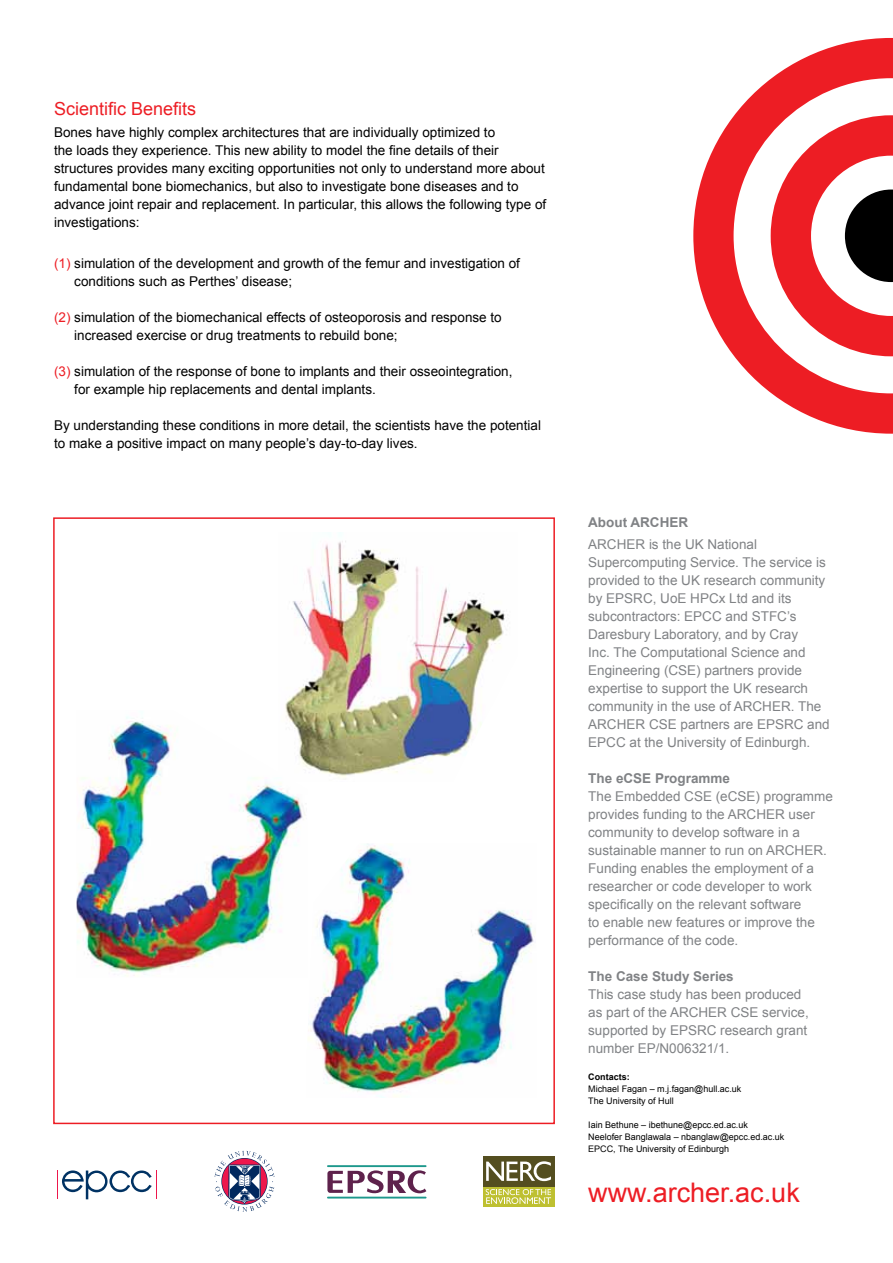
<style>
.page{position:relative;width:893px;height:1263px;background:#fff}
.page>*{position:absolute;margin:0;border:0;box-sizing:border-box;transform-origin:0 0}
.t1{font:27px "Arial";color:#ed1d24}
.t2{font:18px "Arial";color:#ed1d24}
.t3{font:13.5px/18px "Arial";color:#000}
.t4{font:13.5px/18px "Arial";color:#808285}
.t5{font:700 13.5px "Arial";color:#808285}
.t6{font:9px/12px "Arial";color:#000}
.t7{font:700 9px "Arial";color:#000}
.s1{color:#ed1d24}
</style>
<div class="page">
<svg style="left:693px;top:38px;width:200px;height:396px"></svg>
<svg style="left:734px;top:78px;width:159px;height:315px"></svg>
<svg style="left:771px;top:115px;width:122px;height:241px"></svg>
<hr style="left:327px;top:1196px;width:99px;height:2px;background:#1d988c">
<hr style="left:327px;top:1165px;width:99px;height:2px;background:#1d988c">
<svg style="left:327px;top:1170px;width:99px;height:24px"></svg>
<svg style="left:214px;top:1151px;width:60px;height:61px"></svg>
<svg style="left:57px;top:1170px;width:100px;height:29px"></svg>
<div style="left:483px;top:1157px;width:71px;height:30px;background:#544e20"></div>
<div style="left:483px;top:1187px;width:71px;height:20px;background:#bec031"></div>
<svg style="left:486px;top:1189px;width:65px;height:15px"></svg>
<svg style="left:486px;top:1161px;width:65px;height:20px"></svg>
<div style="left:53px;top:517px;width:502px;height:607px;border:2px solid #ed1d24"></div>
<img style="left:285px;top:532px;width:220px;height:247px">
<img style="left:77px;top:710px;width:230px;height:267px">
<img style="left:308px;top:844px;width:228px;height:254px">
<h2 class="t2" style="left:54px;top:99px;width:144px">Scientific Benefits</h2>
<p class="t3" style="left:54px;top:124px;width:494px">Bones have highly complex architectures that are individually optimized to<br>the loads they experience. This new ability to model the fine details of their structures provides many exciting opportunities not only to understand more about fundamental bone biomechanics, but also to investigate bone diseases and to advance joint repair and replacement. In particular, this allows the following type of investigations:</p>
<p class="t3" style="left:74px;top:254px;width:447px;text-indent:-20px"><span class="s1">(1)</span> simulation of the development and growth of the femur and investigation of conditions such as Perthes’ disease;</p>
<p class="t3" style="left:74px;top:308px;width:429px;text-indent:-20px"><span class="s1">(2)</span> simulation of the biomechanical effects of osteoporosis and response to increased exercise or drug treatments to rebuild bone;</p>
<p class="t3" style="left:74px;top:362px;width:440px;text-indent:-20px"><span class="s1">(3)</span> simulation of the response of bone to implants and their osseointegration, for example hip replacements and dental implants.</p>
<p class="t3" style="left:54px;top:416px;width:488px">By understanding these conditions in more detail, the scientists have the potential to make a positive impact on many people’s day-to-day lives.</p>
<p class="t5" style="left:588px;top:514px;width:101px">About ARCHER</p>
<p class="t4" style="left:588px;top:535px;width:243px">ARCHER is the UK National Supercomputing Service. The service is provided to the UK research community by EPSRC, UoE HPCx Ltd and its subcontractors: EPCC and STFC’s Daresbury Laboratory, and by Cray<br>Inc. The Computational Science and Engineering (CSE) partners provide expertise to support the UK research community in the use of ARCHER. The ARCHER CSE partners are EPSRC and EPCC at the University of Edinburgh.</p>
<p class="t5" style="left:588px;top:770px;width:143px">The eCSE Programme</p>
<p class="t4" style="left:588px;top:787px;width:246px">The Embedded CSE (eCSE) programme provides funding to the ARCHER user community to develop software in a sustainable manner to run on ARCHER.<br>Funding enables the employment of a researcher or code developer to work specifically on the relevant software<br>to enable new features or improve the performance of the code.</p>
<p class="t5" style="left:588px;top:968px;width:147px">The Case Study Series</p>
<p class="t4" style="left:588px;top:985px;width:222px">This case study has been produced as part of the ARCHER CSE service, supported by EPSRC research grant number EP/N006321/1.</p>
<p class="t7" style="left:588px;top:1072px;width:43px">Contacts:</p>
<p class="t6" style="left:588px;top:1083px;width:155px">Michael Fagan – m.j.fagan@hull.ac.uk<br>The University of Hull</p>
<p class="t6" style="left:588px;top:1119px;width:198px">Iain Bethune – ibethune@epcc.ed.ac.uk<br>Neelofer Banglawala – nbanglaw@epcc.ed.ac.uk<br>EPCC, The University of Edinburgh</p>
<h1 class="t1" style="left:588px;top:1177px;width:213px">www.archer.ac.uk</h1>
</div>
